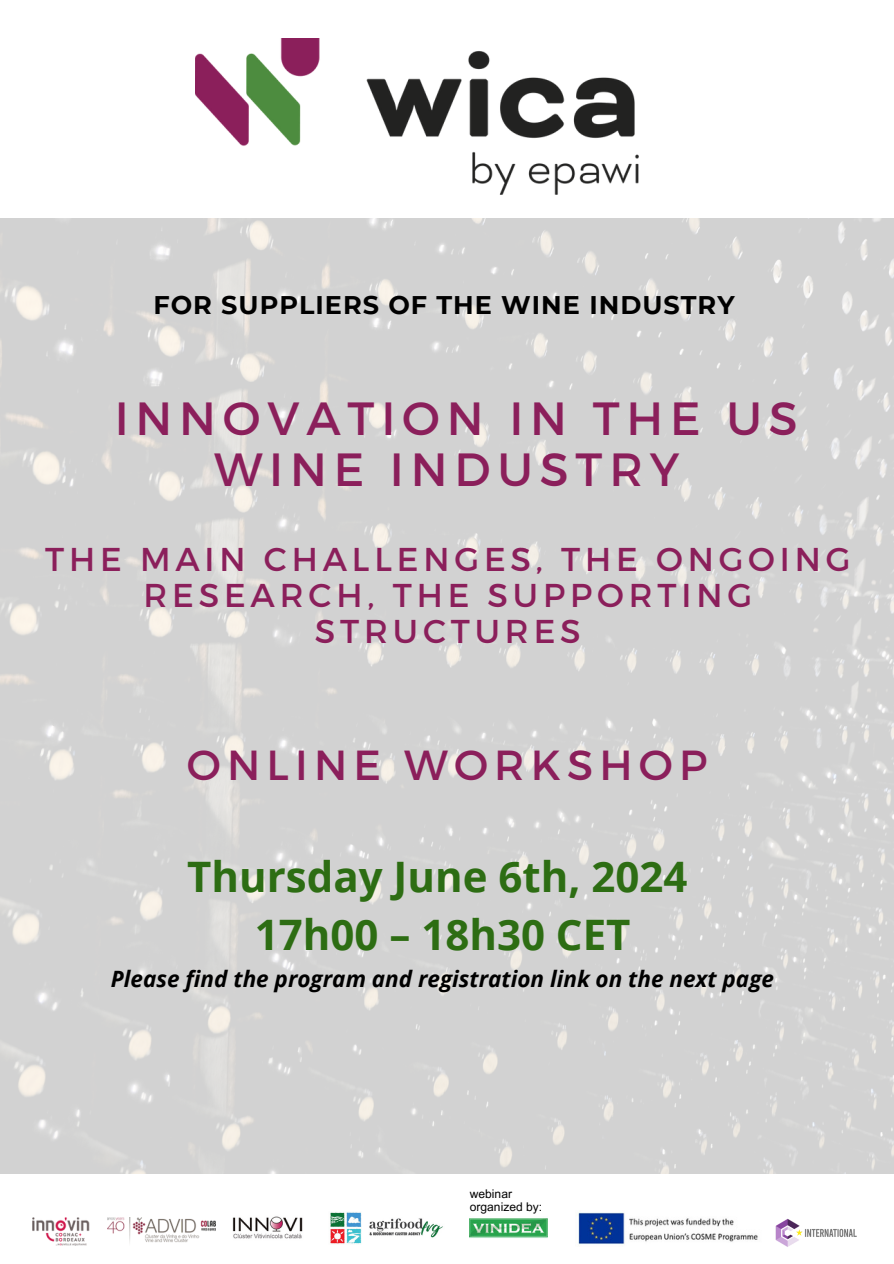
<style>
.page{position:relative;width:894px;height:1264px;background:#fff}
.page>*{position:absolute;margin:0;border:0;box-sizing:border-box;transform-origin:0 0}
.t1{font:46.5px/50.7px "Montserrat";letter-spacing:.145em;color:#8b1f5b;text-align:center}
.t2{font:700 42px/58.5px "Open Sans";color:#2d6d13;text-align:center}
.t3{font:42px "Montserrat";letter-spacing:.145em;color:#8b1f5b}
.t4{font:33px/36px "Montserrat";letter-spacing:.145em;color:#8b1f5b;text-align:center}
.t5{font:700 25.5px "Montserrat";letter-spacing:.04em;color:#000}
.t6{font:italic 700 22.5px "Open Sans";color:#000}
.t7{font:12px "Arial MT Pro";color:#000}
</style>
<div class="page">
<img style="left:578px;top:1212px;width:180px;height:33px">
<img style="left:775px;top:1218px;width:82px;height:29px">
<img style="left:470px;top:1218px;width:77px;height:20px">
<img style="left:32px;top:1217px;width:57px;height:28px">
<img style="left:107px;top:1217px;width:108px;height:26px">
<img style="left:232px;top:1216px;width:71px;height:23px">
<img style="left:330px;top:1212px;width:113px;height:32px">
<img style="left:196px;top:38px;width:442px;height:156px">
<img style="left:0;top:218px;width:893px;height:955px">
<p class="t5" style="left:153px;top:289px;width:582px">FOR SUPPLIERS OF THE WINE INDUSTRY</p>
<p class="t1" style="left:115px;top:391px;width:684px">INNOVATION IN THE US<br>WINE INDUSTRY</p>
<p class="t4" style="left:45px;top:540px;width:806px">THE MAIN CHALLENGES, THE ONGOING<br>RESEARCH, THE SUPPORTING<br>STRUCTURES</p>
<p class="t3" style="left:187px;top:737px;width:522px">ONLINE WORKSHOP</p>
<p class="t2" style="left:187px;top:846px;width:501px">Thursday June 6th, 2024<br>17h00 – 18h30 CET</p>
<p class="t6" style="left:111px;top:963px;width:664px">Please find the program and registration link on the next page</p>
<p class="t7" style="left:470px;top:1188px;width:44px">webinar</p>
<p class="t7" style="left:470px;top:1201px;width:74px">organized by:</p>
</div>
